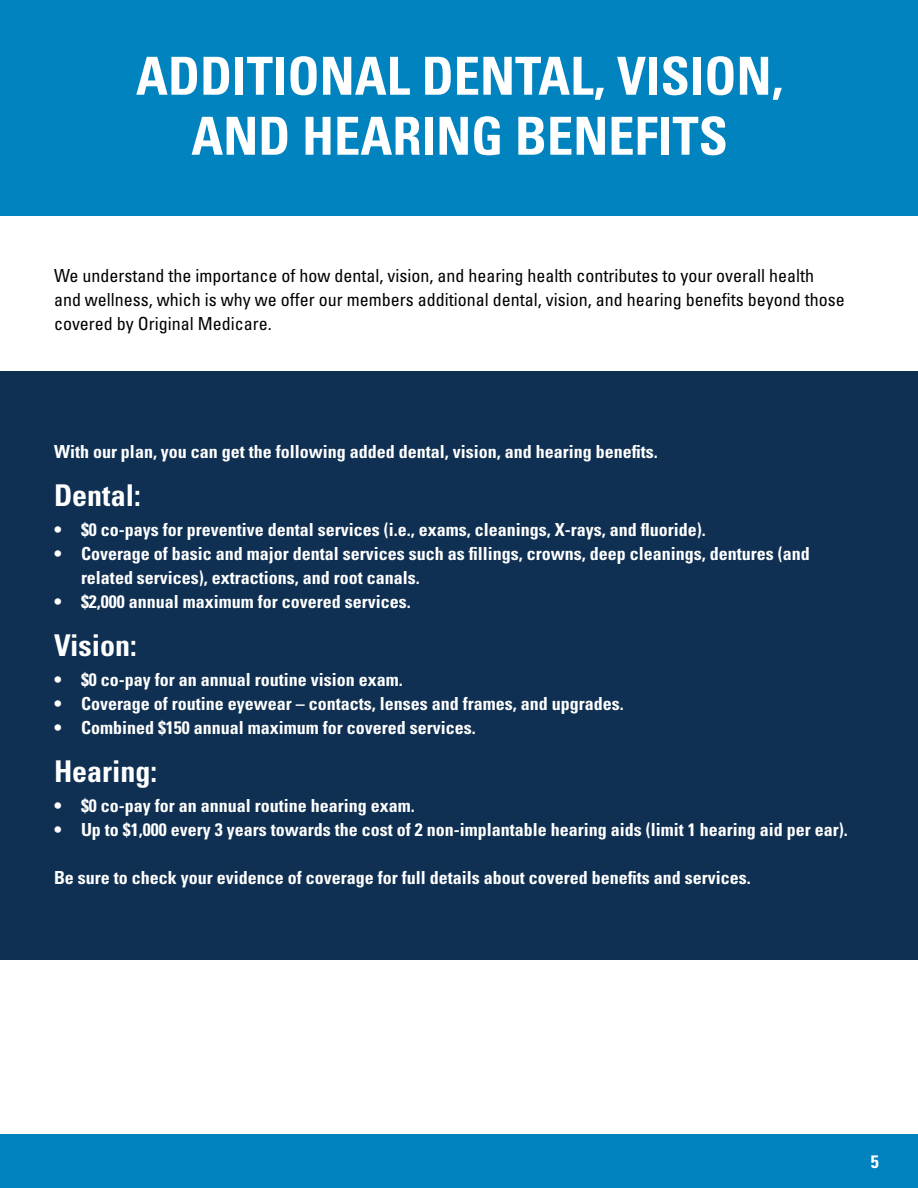
<style>
.page{position:relative;width:918px;height:1188px;background:#fff}
.page>*{position:absolute;margin:0;border:0;box-sizing:border-box;transform-origin:0 0}
.t1{font:700 condensed 52.5px/60px "Univers";color:#fff;text-align:center}
.t2{font:700 condensed 30px "Univers";color:#fff}
.t3{font:700 condensed 18px/24px "Univers";color:#fff}
.t4{font:condensed 18px/24px "Univers";color:#000}
</style>
<div class="page">
<div style="left:0;top:1134px;width:918px;height:54px;background:#0083bf"></div>
<div style="left:0;top:371px;width:918px;height:589px;background:#0f3052"></div>
<div style="left:0;top:0;width:918px;height:216px;background:#0083bf"></div>
<h2 class="t1" style="left:136px;top:46px;width:649px">ADDITIONAL DENTAL, VISION,<br>AND HEARING BENEFITS</h2>
<p class="t4" style="left:54px;top:263px;width:792px">We understand the importance of how dental, vision, and hearing health contributes to your overall health and wellness, which is why we offer our members additional dental, vision, and hearing benefts beyond those covered by Original Medicare.</p>
<p class="t3" style="left:54px;top:440px;width:605px">With our plan, you can get the following added dental, vision, and hearing benefts.</p>
<h3 class="t2" style="left:54px;top:477px;width:88px">Dental:</h3>
<p class="t3" style="left:54px;top:518px;width:653px">• $0 co-pays for preventive dental services (i.e., exams, cleanings, X-rays, and fuoride).</p>
<p class="t3" style="left:81px;top:542px;width:730px;text-indent:-27px">• Coverage of basic and major dental services such as fllings, crowns, deep cleanings, dentures (and related services), extractions, and root canals.</p>
<p class="t3" style="left:54px;top:590px;width:358px">• $2,000 annual maximum for covered services.</p>
<h3 class="t2" style="left:54px;top:627px;width:84px">Vision:</h3>
<p class="t3" style="left:54px;top:668px;width:350px">• $0 co-pay for an annual routine vision exam.</p>
<p class="t3" style="left:54px;top:692px;width:571px">• Coverage of routine eyewear – contacts, lenses and frames, and upgrades.</p>
<p class="t3" style="left:54px;top:716px;width:423px">• Combined $150 annual maximum for covered services.</p>
<h3 class="t2" style="left:54px;top:753px;width:105px">Hearing:</h3>
<p class="t3" style="left:54px;top:794px;width:362px">• $0 co-pay for an annual routine hearing exam.</p>
<p class="t3" style="left:54px;top:818px;width:795px">• Up to $1,000 every 3 years towards the cost of 2 non-implantable hearing aids (limit 1 hearing aid per ear).</p>
<p class="t3" style="left:54px;top:866px;width:698px">Be sure to check your evidence of coverage for full details about covered benefts and services.</p>
<p class="t3" style="left:871px;top:1150px;width:9px">5</p>
</div>
